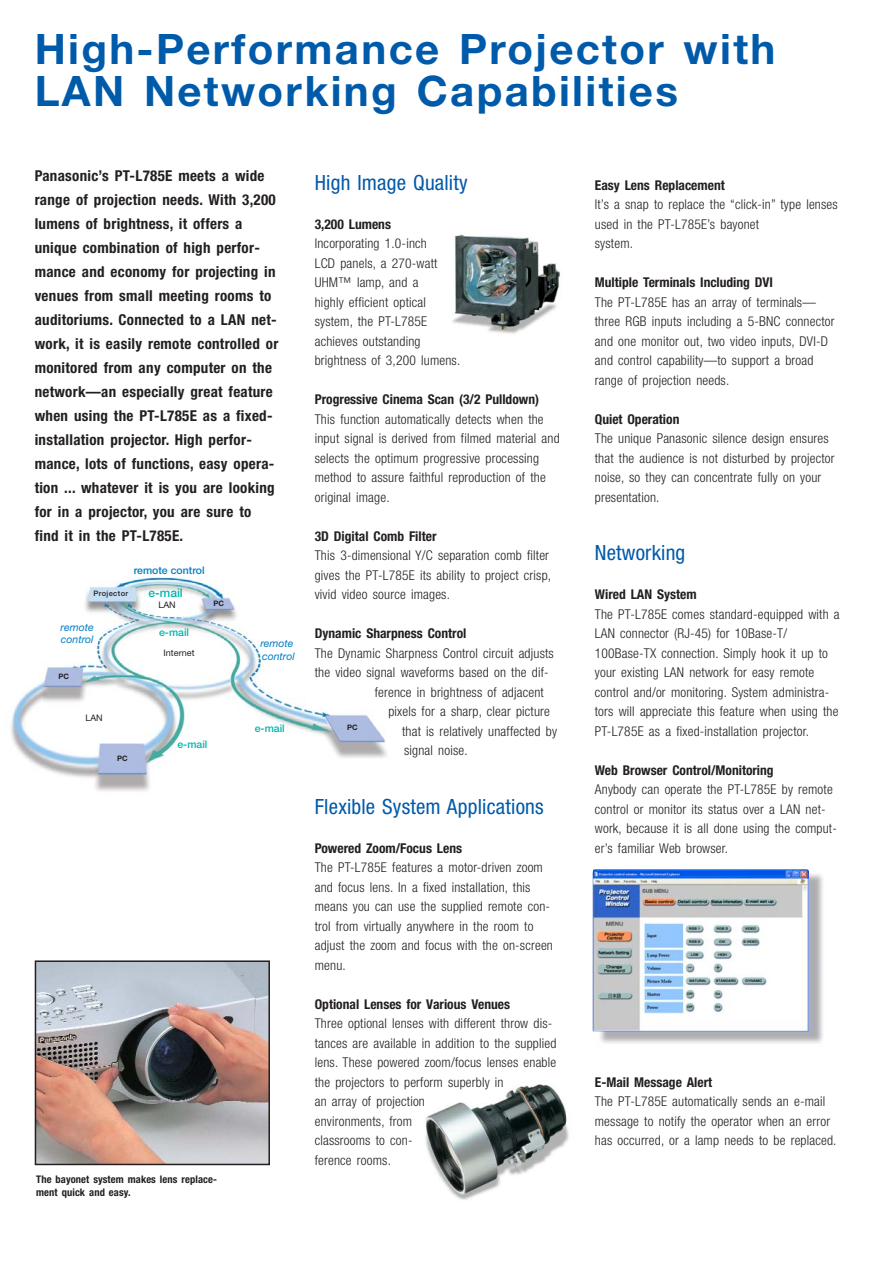
<style>
.page{position:relative;width:893px;height:1263px;background:#fff}
.page>*{position:absolute;margin:0;border:0;box-sizing:border-box;transform-origin:0 0}
.t1{font:700 42px/42px "Helvetica Neue";letter-spacing:.055em;color:#005aaa}
.t2{font:condensed 21px "Helvetica Neue";letter-spacing:.01em;color:#005aaa}
.t3{font:700 condensed 15px/24px "Helvetica Neue";letter-spacing:.02em;color:#231f20}
.t4{font:300 condensed 13.5px/19.5px "Helvetica Neue";letter-spacing:.015em;color:#231f20}
.t5{font:700 condensed 13.5px "Helvetica Neue";color:#231f20}
.t6{font:500 12px "Helvetica Neue";color:#00b5ad}
.t7{font:700 condensed 10.5px/13.5px "Helvetica Neue";letter-spacing:.01em;color:#231f20}
.t8{font:italic 10.5px/12.8px "Helvetica Neue";color:#007dc5}
.t9{font:500 10.5px "Helvetica Neue";color:#00b5ad}
.t10{font:500 10.5px "Helvetica Neue";color:#007dc5}
.t11{font:9px "Helvetica Neue";color:#231f20}
.t12{font:500 7.5px "Helvetica Neue";letter-spacing:.05em;color:#231f20}
.t13{font:700 7.5px "Helvetica Neue";color:#231f20}
</style>
<div class="page">
<img style="left:592px;top:869px;width:231px;height:174px">
<img style="left:38px;top:963px;width:229px;height:199px">
<div style="left:35px;top:960px;width:235px;height:205px;border:2px solid #231f20"></div>
<img style="left:452px;top:234px;width:108px;height:100px">
<img style="left:540px;top:1147px;width:22px;height:17px">
<img style="left:10px;top:577px;width:377px;height:214px">
<img style="left:592px;top:869px;width:216px;height:162px">
<h1 class="t1" style="left:35px;top:32px;width:742px">High-Performance Projector with<br>LAN Networking Capabilities</h1>
<p class="t3" style="left:35px;top:165px;width:245px">Panasonic’s PT-L785E meets a wide range of projection needs. With 3,200 lumens of brightness, it offers a unique combination of high perfor&shy;mance and economy for projecting in venues from small meeting rooms to auditoriums. Connected to a LAN net&shy;work, it is easily remote controlled or monitored from any computer on the network—an especially great feature when using the PT-L785E as a fixed&shy;installation projector. High perfor&shy;mance, lots of functions, easy opera&shy;tion ... whatever it is you are looking for in a projector, you are sure to find it in the PT-L785E.</p>
<h2 class="t2" style="left:315px;top:175px;width:154px">High Image Quality</h2>
<p class="t5" style="left:315px;top:219px;width:78px">3,200 Lumens</p>
<p class="t4" style="left:315px;top:235px;width:147px">Incorporating 1.0-inch<br>LCD panels, a 270-watt<br>UHM™ lamp, and a<br>highly efficient optical system, the PT-L785E achieves outstanding brightness of 3,200 lumens.</p>
<p class="t5" style="left:315px;top:394px;width:226px">Progressive Cinema Scan (3/2 Pulldown)</p>
<p class="t4" style="left:315px;top:410px;width:246px">This function automatically detects when the input signal is derived from filmed material and selects the optimum progressive processing method to assure faithful reproduction of the original image.</p>
<p class="t5" style="left:315px;top:531px;width:123px">3D Digital Comb Filter</p>
<p class="t4" style="left:315px;top:547px;width:238px">This 3-dimensional Y/C separation comb filter gives the PT-L785E its ability to project crisp, vivid video source images.</p>
<p class="t5" style="left:315px;top:628px;width:153px">Dynamic Sharpness Control</p>
<p class="t4" style="left:315px;top:644px;width:240px">The Dynamic Sharpness Control circuit adjusts</p>
<p class="t4" style="left:315px;top:664px;width:235px">the video signal waveforms based on the dif-</p>
<p class="t4" style="left:375px;top:683px;width:171px">ference in brightness of adjacent</p>
<p class="t4" style="left:388px;top:703px;width:163px">pixels for a sharp, clear picture</p>
<p class="t4" style="left:402px;top:722px;width:156px">that is relatively unaffected by</p>
<p class="t4" style="left:404px;top:742px;width:65px">signal noise.</p>
<p class="t10" style="left:134px;top:566px;width:72px">remote control</p>
<p class="t6" style="left:148px;top:589px;width:36px">e-mail</p>
<p class="t9" style="left:159px;top:629px;width:31px">e-mail</p>
<p class="t12" style="left:93px;top:591px;width:36px">Projector</p>
<p class="t13" style="left:213px;top:601px;width:12px">PC</p>
<p class="t11" style="left:158px;top:602px;width:19px">LAN</p>
<p class="t8" style="left:60px;top:622px;width:35px">remote control</p>
<p class="t8" style="left:260px;top:638px;width:36px">remote control</p>
<p class="t11" style="left:164px;top:650px;width:32px">Internet</p>
<p class="t13" style="left:59px;top:674px;width:12px">PC</p>
<p class="t11" style="left:85px;top:714px;width:19px">LAN</p>
<p class="t13" style="left:347px;top:724px;width:12px">PC</p>
<p class="t9" style="left:255px;top:725px;width:31px">e-mail</p>
<p class="t9" style="left:177px;top:740px;width:31px">e-mail</p>
<p class="t13" style="left:117px;top:756px;width:12px">PC</p>
<p class="t7" style="left:36px;top:1173px;width:182px">The bayonet system makes lens replace&shy;ment quick and easy.</p>
<h2 class="t2" style="left:315px;top:799px;width:230px">Flexible System Applications</h2>
<p class="t5" style="left:315px;top:843px;width:149px">Powered Zoom/Focus Lens</p>
<p class="t4" style="left:315px;top:859px;width:240px">The PT-L785E features a motor-driven zoom and focus lens. In a fixed installation, this means you can use the supplied remote con&shy;trol from virtually anywhere in the room to adjust the zoom and focus with the on-screen menu.</p>
<p class="t5" style="left:315px;top:999px;width:197px">Optional Lenses for Various Venues</p>
<p class="t4" style="left:315px;top:1015px;width:243px">Three optional lenses with different throw dis&shy;tances are available in addition to the supplied lens. These powered zoom/focus lenses enable the projectors to perform superbly in<br>an array of projection<br>environments, from<br>classrooms to con-<br>ference rooms.</p>
<p class="t5" style="left:595px;top:180px;width:131px">Easy Lens Replacement</p>
<p class="t4" style="left:595px;top:196px;width:244px">It’s a snap to replace the “click-in” type lenses used in the PT-L785E’s bayonet<br>system.</p>
<p class="t5" style="left:595px;top:277px;width:180px">Multiple Terminals Including DVI</p>
<p class="t4" style="left:595px;top:293px;width:241px">The PT-L785E has an array of terminals— three RGB inputs including a 5-BNC connector and one monitor out, two video inputs, DVI-D and control capability—to support a broad range of projection needs.</p>
<p class="t5" style="left:595px;top:414px;width:86px">Quiet Operation</p>
<p class="t4" style="left:595px;top:430px;width:241px">The unique Panasonic silence design ensures that the audience is not disturbed by projector noise, so they can concentrate fully on your presentation.</p>
<h2 class="t2" style="left:595px;top:545px;width:92px">Networking</h2>
<p class="t5" style="left:595px;top:589px;width:103px">Wired LAN System</p>
<p class="t4" style="left:595px;top:605px;width:246px">The PT-L785E comes standard-equipped with a LAN connector (RJ-45) for 10Base-T/ 100Base-TX connection. Simply hook it up to your existing LAN network for easy remote control and/or monitoring. System administra&shy;tors will appreciate this feature when using the PT-L785E as a fixed-installation projector.</p>
<p class="t5" style="left:595px;top:765px;width:180px">Web Browser Control/Monitoring</p>
<p class="t4" style="left:595px;top:781px;width:243px">Anybody can operate the PT-L785E by remote control or monitor its status over a LAN net&shy;work, because it is all done using the comput&shy;er’s familiar Web browser.</p>
<p class="t5" style="left:595px;top:1077px;width:119px">E-Mail Message Alert</p>
<p class="t4" style="left:595px;top:1093px;width:243px">The PT-L785E automatically sends an e-mail message to notify the operator when an error has occurred, or a lamp needs to be replaced.</p>
</div>
